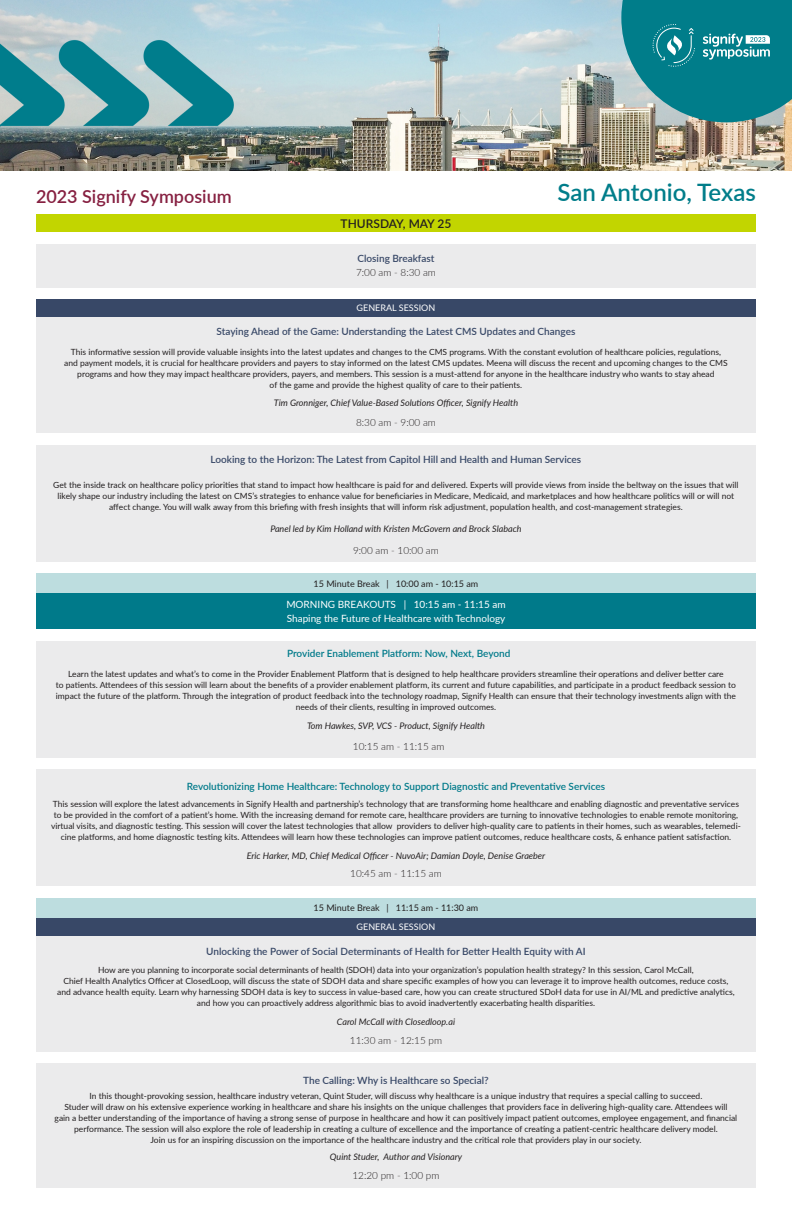
<style>
.page{position:relative;width:792px;height:1224px;background:#fff}
.page>*{position:absolute;margin:0;border:0;box-sizing:border-box;transform-origin:0 0}
.t1{font:600 24px "Lato";color:#007d8a}
.t2{font:600 18px "Lato";color:#862041}
.t3{font:600 12px "Lato";color:#231f20}
.t4{font:600 10px "Lato";color:#384867}
.t5{font:600 10px "Lato";color:#007a8a}
.t6{font:300 10px "Lato";color:#231f20}
.t7{font:10px/14px "Lato";color:#fff}
.t8{font:italic 9px "Lato";color:#231f20}
.t9{font:9px "Lato";color:#231f20}
.t10{font:9px "Lato";color:#fff}
.t11{font:8.5px/11px "Lato";color:#231f20;text-align:center}
</style>
<div class="page">
<img style="left:0;top:0;width:792px;height:171px">
<svg style="left:621px;top:0;width:171px;height:122px;background:#258c96"></svg>
<div style="left:36px;top:214px;width:720px;height:18px;background:#c2d500"></div>
<div style="left:36px;top:244px;width:720px;height:43px;background:#ebebec"></div>
<div style="left:36px;top:573px;width:720px;height:20px;background:#bddddf"></div>
<div style="left:36px;top:593px;width:720px;height:36px;background:#007a8a"></div>
<div style="left:36px;top:445px;width:720px;height:117px;background:#ebebec"></div>
<div style="left:36px;top:1064px;width:720px;height:124px;background:#ebebec"></div>
<div style="left:36px;top:641px;width:720px;height:117px;background:#ebebec"></div>
<div style="left:36px;top:769px;width:720px;height:117px;background:#ebebec"></div>
<div style="left:36px;top:935px;width:720px;height:117px;background:#ebebec"></div>
<div style="left:36px;top:898px;width:720px;height:19px;background:#bddddf"></div>
<div style="left:36px;top:918px;width:720px;height:17px;background:#384867"></div>
<div style="left:36px;top:316px;width:720px;height:117px;background:#ebebec"></div>
<div style="left:36px;top:299px;width:720px;height:17px;background:#384867"></div>
<p class="t2" style="left:36px;top:183px;width:197px">2023 Signify Symposium</p>
<p class="t1" style="left:558px;top:175px;width:200px">San Antonio, Texas</p>
<p class="t3" style="left:341px;top:215px;width:112px">THURSDAY, MAY 25</p>
<p class="t6" style="left:356px;top:266px;width:81px">7:00 am - 8:30 am</p>
<p class="t4" style="left:357px;top:251px;width:79px">Closing Breakfast</p>
<p class="t10" style="left:357px;top:301px;width:80px">GENERAL SESSION</p>
<p class="t4" style="left:217px;top:324px;width:360px">Staying Ahead of the Game: Understanding the Latest CMS Updates and Changes</p>
<p class="t11" style="left:64px;top:346px;width:665px">This informative session will provide valuable insights into the latest updates and changes to the CMS programs. With the constant evolution of healthcare policies, regulations, and payment models, it is crucial for healthcare providers and payers to stay informed on the latest CMS updates. Meena will discuss the recent and upcoming changes to the CMS programs and how they may impact healthcare providers, payers, and members. This session is a must-attend for anyone in the healthcare industry who wants to stay ahead<br>of the game and provide the highest quality of care to their patients.</p>
<p class="t8" style="left:274px;top:397px;width:246px">Tim Gronniger, Chief Value-Based Solutions Officer, Signify Health</p>
<p class="t6" style="left:356px;top:415px;width:81px">8:30 am - 9:00 am</p>
<p class="t4" style="left:211px;top:453px;width:372px">Looking to the Horizon: The Latest from Capitol Hill and Health and Human Services</p>
<p class="t11" style="left:53px;top:479px;width:687px">Get the inside track on healthcare policy priorities that stand to impact how healthcare is paid for and delivered. Experts will provide views from inside the beltway on the issues that will likely shape our industry including the latest on CMS’s strategies to enhance value for beneficiaries in Medicare, Medicaid, and marketplaces and how healthcare politics will or will not affect change. You will walk away from this briefing with fresh insights that will inform risk adjustment, population health, and cost-management strategies.</p>
<p class="t8" style="left:270px;top:523px;width:253px">Panel led by Kim Holland with Kristen McGovern and Brock Slabach</p>
<p class="t6" style="left:353px;top:543px;width:87px">9:00 am - 10:00 am</p>
<p class="t9" style="left:314px;top:577px;width:166px">15 Minute Break | 10:00 am - 10:15 am</p>
<p class="t7" style="left:286px;top:597px;width:221px">MORNING BREAKOUTS | 10:15 am - 11:15 am<br>Shaping the Future of Healthcare with Technology</p>
<p class="t5" style="left:287px;top:647px;width:225px">Provider Enablement Platform: Now, Next, Beyond</p>
<p class="t11" style="left:56px;top:668px;width:682px">Learn the latest updates and what’s to come in the Provider Enablement Platform that is designed to help healthcare providers streamline their operations and deliver better care<br>to patients. Attendees of this session will learn about the benefits of a provider enablement platform, its current and future capabilities, and participate in a product feedback session to impact the future of the platform. Through the integration of product feedback into the technology roadmap, Signify Health can ensure that their technology investments align with the needs of their clients, resulting in improved outcomes.</p>
<p class="t8" style="left:307px;top:720px;width:179px">Tom Hawkes, SVP, VCS - Product, Signify Health</p>
<p class="t6" style="left:353px;top:740px;width:93px">10:15 am - 11:15 am</p>
<p class="t5" style="left:187px;top:779px;width:420px">Revolutionizing Home Healthcare: Technology to Support Diagnostic and Preventative Services</p>
<p class="t11" style="left:51px;top:798px;width:691px">This session will explore the latest advancements in Signify Health and partnership’s technology that are transforming home healthcare and enabling diagnostic and preventative services to be provided in the comfort of a patient’s home. With the increasing demand for remote care, healthcare providers are turning to innovative technologies to enable remote monitoring, virtual visits, and diagnostic testing. This session will cover the latest technologies that allow providers to deliver high-quality care to patients in their homes, such as wearables, telemedi&shy;cine platforms, and home diagnostic testing kits. Attendees will learn how these technologies can improve patient outcomes, reduce healthcare costs, &amp; enhance patient satisfaction.</p>
<p class="t8" style="left:247px;top:849px;width:300px">Eric Harker, MD, Chief Medical Officer - NuvoAir; Damian Doyle, Denise Graeber</p>
<p class="t6" style="left:350px;top:866px;width:93px">10:45 am - 11:15 am</p>
<p class="t9" style="left:314px;top:902px;width:166px">15 Minute Break | 11:15 am - 11:30 am</p>
<p class="t10" style="left:357px;top:921px;width:80px">GENERAL SESSION</p>
<p class="t4" style="left:206px;top:944px;width:381px">Unlocking the Power of Social Determinants of Health for Better Health Equity with AI</p>
<p class="t11" style="left:57px;top:964px;width:679px">How are you planning to incorporate social determinants of health (SDOH) data into your organization’s population health strategy? In this session, Carol McCall,<br>Chief Health Analytics Officer at ClosedLoop, will discuss the state of SDOH data and share specific examples of how you can leverage it to improve health outcomes, reduce costs, and advance health equity. Learn why harnessing SDOH data is key to success in value-based care, how you can create structured SDoH data for use in AI/ML and predictive analytics, and how you can proactively address algorithmic bias to avoid inadvertently exacerbating health disparities.</p>
<p class="t8" style="left:337px;top:1015px;width:120px">Carol McCall with Closedloop.ai</p>
<p class="t6" style="left:350px;top:1033px;width:94px">11:30 am - 12:15 pm</p>
<p class="t4" style="left:303px;top:1073px;width:187px">The Calling: Why is Healthcare so Special?</p>
<p class="t11" style="left:55px;top:1090px;width:684px">In this thought-provoking session, healthcare industry veteran, Quint Studer, will discuss why healthcare is a unique industry that requires a special calling to succeed.<br>Studer will draw on his extensive experience working in healthcare and share his insights on the unique challenges that providers face in delivering high-quality care. Attendees will<br>gain a better understanding of the importance of having a strong sense of purpose in healthcare and how it can positively impact patient outcomes, employee engagement, and financial performance. The session will also explore the role of leadership in creating a culture of excellence and the importance of creating a patient-centric healthcare delivery model.<br>Join us for an inspiring discussion on the importance of the healthcare industry and the critical role that providers play in our society.</p>
<p class="t8" style="left:330px;top:1151px;width:134px">Quint Studer, Author and Visionary</p>
<p class="t6" style="left:352px;top:1168px;width:89px">12:20 pm - 1:00 pm</p>
</div>
